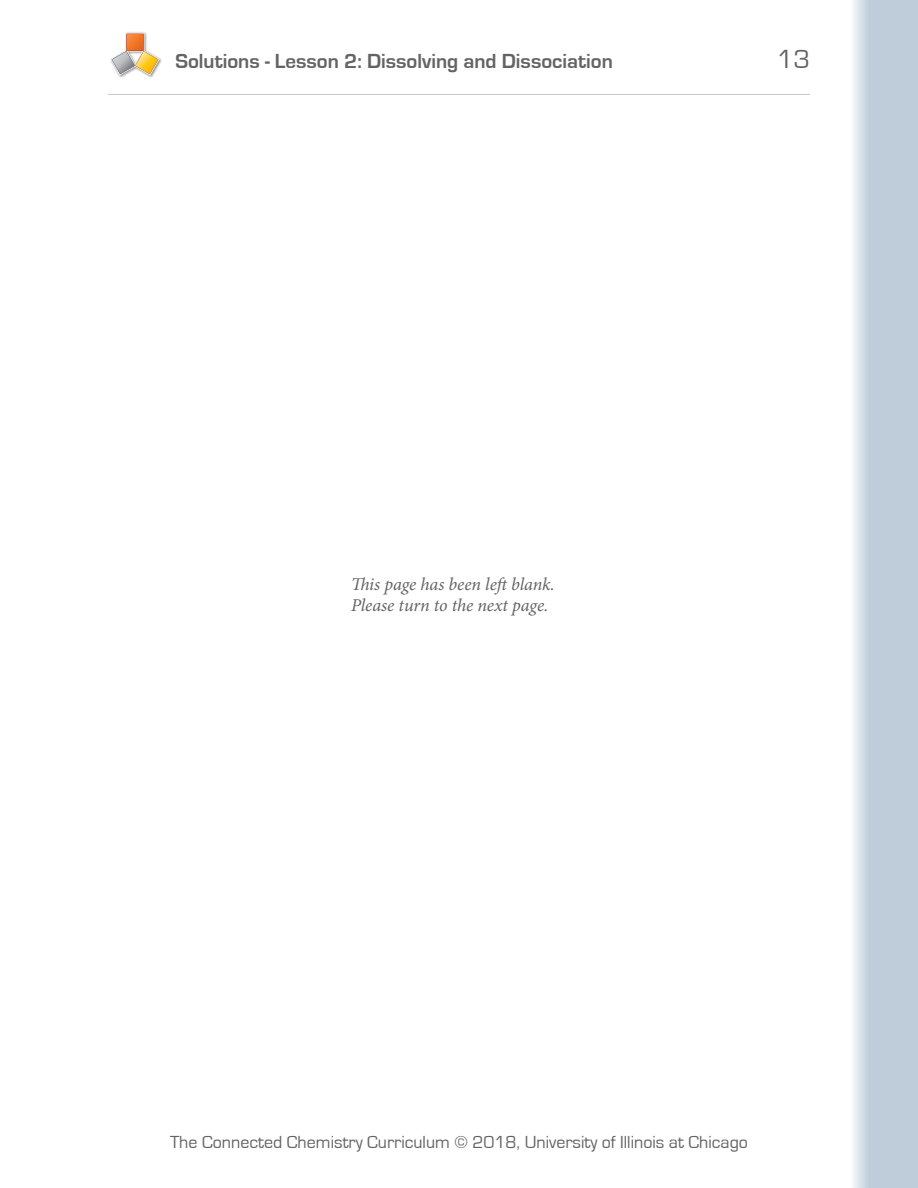
<style>
.page{position:relative;width:918px;height:1188px;background:#fff}
.page>*{position:absolute;margin:0;border:0;box-sizing:border-box;transform-origin:0 0}
.t1{font:27px "Eurostile";color:#636366}
.t2{font:700 21px "Eurostile";color:#636366}
.t3{font:18px "Eurostile";color:#636366}
.t4{font:italic 18px/21.6px "Minion Pro";letter-spacing:-.005em;color:#636366}
.s1{font-style:inherit}
</style>
<div class="page">
<svg style="left:853px;top:0;width:65px;height:1188px;background:#c5d1dd"></svg>
<img style="left:118px;top:32px;width:44px;height:46px">
<svg style="left:110px;top:33px;width:50px;height:42px"></svg>
<hr style="left:108px;top:94px;width:702px;height:1px;background:#c7c8ca">
<p class="t2" style="left:176px;top:49px;width:439px">Solutions - Lesson 2: Dissolving and Dissociation</p>
<h1 class="t1" style="left:777px;top:44px;width:35px">13</h1>
<p class="t4" style="left:351px;top:573px;width:205px">This page has been left blank.<br>Please turn to the next page.</p>
<p class="t3" style="left:170px;top:1132px;width:579px">The Connected Chemistry Curriculum © 201<span class="s1">8</span>, University of Illinois at Chicago</p>
</div>
